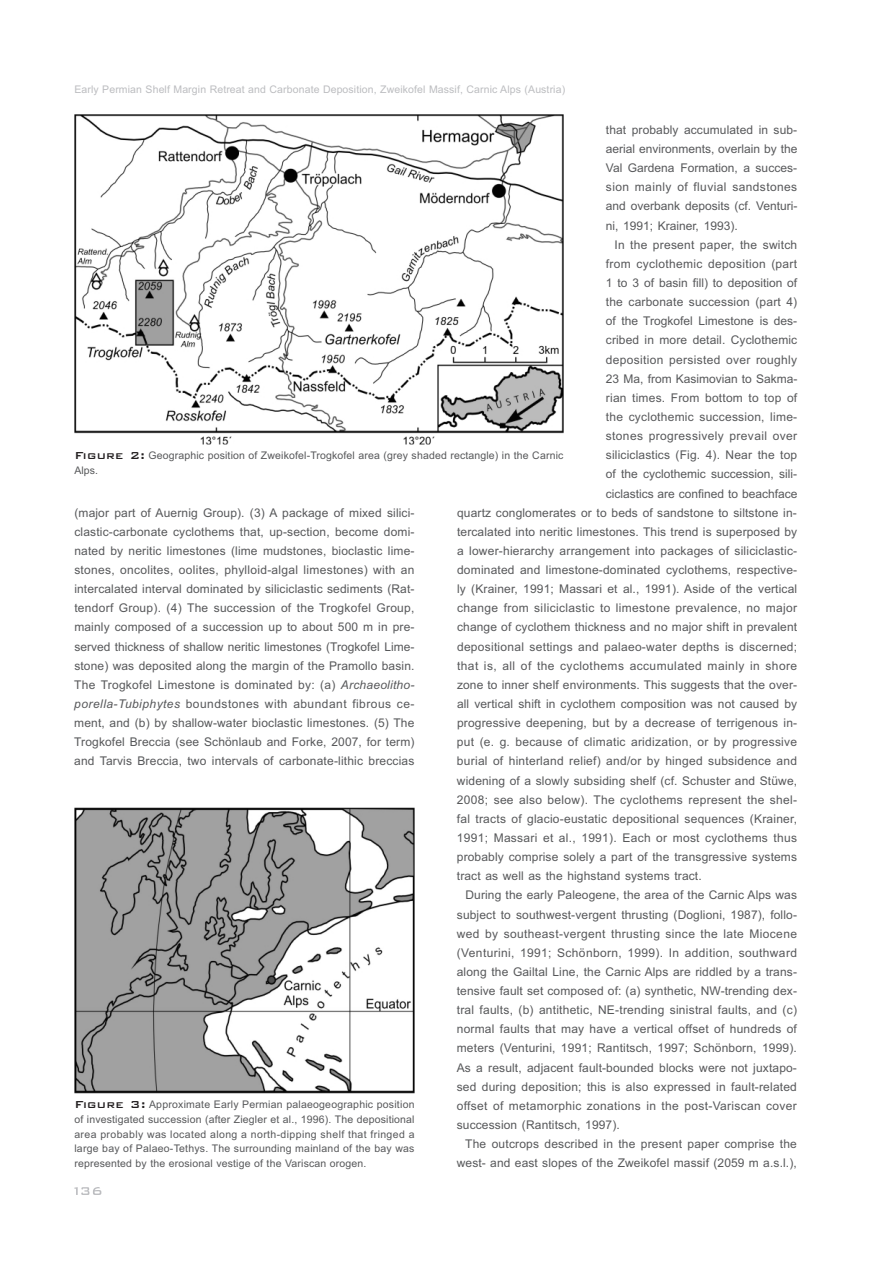
<style>
.page{position:relative;width:893px;height:1263px;background:#fff}
.page>*{position:absolute;margin:0;border:0;box-sizing:border-box;transform-origin:0 0}
.t1{font:12px/19.2px "Arial";letter-spacing:.015em;color:#57585a;text-align:justify}
.t2{font:12px "Arial";letter-spacing:.035em;color:#57585a}
.t3{font:10.5px/14.9px "Arial";letter-spacing:.015em;color:#57585a}
.t4{font:10.5px "Arial";letter-spacing:.01em;color:#bcbdc0}
.s1{font-family:"Bank Gothic BT";font-weight:500;font-size:13.5px;color:#231f20}
.s2{font-style:italic}
</style>
<div class="page">
<img style="left:74px;top:114px;width:490px;height:330px">
<img style="left:74px;top:808px;width:341px;height:285px">
<svg style="left:74px;top:1187px;width:27px;height:8px"></svg>
<p class="t4" style="left:74px;top:85px;width:492px">Early Permian Shelf Margin Retreat and Carbonate Deposition, Zweikofel Massif, Carnic Alps (Austria)</p>
<p class="t1" style="left:606px;top:121px;width:193px">that probably accumulated in sub&shy;aerial environments, overlain by the Val Gardena Formation, a succes&shy;sion mainly of fluvial sandstones and overbank deposits (cf. Venturi&shy;ni, 1991; Krainer, 1993).</p>
<p class="t1" style="left:614px;top:236px;width:184px">In the present paper, the switch</p>
<p class="t1" style="left:606px;top:255px;width:193px">from cyclothemic deposition (part</p>
<p class="t1" style="left:606px;top:274px;width:193px">1 to 3 of basin fill) to deposition of</p>
<p class="t1" style="left:606px;top:293px;width:193px">the carbonate succession (part 4)</p>
<p class="t1" style="left:606px;top:313px;width:193px">of the Trogkofel Limestone is des-</p>
<p class="t1" style="left:606px;top:332px;width:193px">cribed in more detail. Cyclothemic</p>
<p class="t1" style="left:606px;top:351px;width:193px">deposition persisted over roughly</p>
<p class="t1" style="left:606px;top:370px;width:193px">23 Ma, from Kasimovian to Sakma-</p>
<p class="t1" style="left:606px;top:389px;width:193px">rian times. From bottom to top of</p>
<p class="t1" style="left:606px;top:408px;width:193px">the cyclothemic succession, lime-</p>
<p class="t1" style="left:606px;top:427px;width:193px">stones progressively prevail over</p>
<p class="t1" style="left:606px;top:447px;width:193px">siliciclastics (Fig. 4). Near the top</p>
<p class="t1" style="left:606px;top:466px;width:193px">of the cyclothemic succession, sili-</p>
<p class="t1" style="left:606px;top:485px;width:193px">ciclastics are confined to beachface</p>
<p class="t1" style="left:457px;top:504px;width:341px">quartz conglomerates or to beds of sandstone to siltstone in-</p>
<p class="t1" style="left:457px;top:523px;width:342px">tercalated into neritic limestones. This trend is superposed by</p>
<p class="t1" style="left:457px;top:542px;width:342px">a lower-hierarchy arrangement into packages of siliciclastic-</p>
<p class="t1" style="left:457px;top:561px;width:342px">dominated and limestone-dominated cyclothems, respective-</p>
<p class="t1" style="left:457px;top:580px;width:342px">ly (Krainer, 1991; Massari et al., 1991). Aside of the vertical</p>
<p class="t1" style="left:457px;top:600px;width:342px">change from siliciclastic to limestone prevalence, no major</p>
<p class="t1" style="left:457px;top:619px;width:342px">change of cyclothem thickness and no major shift in prevalent</p>
<p class="t1" style="left:457px;top:638px;width:342px">depositional settings and palaeo-water depths is discerned;</p>
<p class="t2" style="left:457px;top:661px;width:342px">that is, all of the cyclothems accumulated mainly in shore</p>
<p class="t1" style="left:457px;top:676px;width:342px">zone to inner shelf environments. This suggests that the over-</p>
<p class="t1" style="left:457px;top:695px;width:342px">all vertical shift in cyclothem composition was not caused by</p>
<p class="t1" style="left:457px;top:714px;width:342px">progressive deepening, but by a decrease of terrigenous in-</p>
<p class="t1" style="left:457px;top:734px;width:342px">put (e. g. because of climatic aridization, or by progressive</p>
<p class="t1" style="left:457px;top:753px;width:342px">burial of hinterland relief) and/or by hinged subsidence and</p>
<p class="t1" style="left:457px;top:772px;width:342px">widening of a slowly subsiding shelf (cf. Schuster and Stüwe,</p>
<p class="t1" style="left:457px;top:791px;width:342px">2008; see also below). The cyclothems represent the shel-</p>
<p class="t1" style="left:457px;top:810px;width:342px">fal tracts of glacio-eustatic depositional sequences (Krainer,</p>
<p class="t1" style="left:457px;top:829px;width:342px">1991; Massari et al., 1991). Each or most cyclothems thus</p>
<p class="t1" style="left:457px;top:848px;width:342px">probably comprise solely a part of the transgressive systems</p>
<p class="t1" style="left:457px;top:867px;width:246px">tract as well as the highstand systems tract.</p>
<p class="t1" style="left:465px;top:887px;width:333px">During the early Paleogene, the area of the Carnic Alps was</p>
<p class="t1" style="left:457px;top:906px;width:342px">subject to southwest-vergent thrusting (Doglioni, 1987), follo-</p>
<p class="t1" style="left:457px;top:925px;width:342px">wed by southeast-vergent thrusting since the late Miocene</p>
<p class="t1" style="left:457px;top:944px;width:342px">(Venturini, 1991; Schönborn, 1999). In addition, southward</p>
<p class="t1" style="left:457px;top:963px;width:342px">along the Gailtal Line, the Carnic Alps are riddled by a trans-</p>
<p class="t1" style="left:457px;top:982px;width:342px">tensive fault set composed of: (a) synthetic, NW-trending dex-</p>
<p class="t1" style="left:457px;top:1001px;width:342px">tral faults, (b) antithetic, NE-trending sinistral faults, and (c)</p>
<p class="t1" style="left:457px;top:1021px;width:342px">normal faults that may have a vertical offset of hundreds of</p>
<p class="t1" style="left:457px;top:1040px;width:342px">meters (Venturini, 1991; Rantitsch, 1997; Schönborn, 1999).</p>
<p class="t1" style="left:457px;top:1059px;width:342px">As a result, adjacent fault-bounded blocks were not juxtapo-</p>
<p class="t1" style="left:457px;top:1078px;width:342px">sed during deposition; this is also expressed in fault-related</p>
<p class="t1" style="left:457px;top:1097px;width:342px">offset of metamorphic zonations in the post-Variscan cover</p>
<p class="t1" style="left:457px;top:1116px;width:165px">succession (Rantitsch, 1997).</p>
<p class="t1" style="left:465px;top:1135px;width:333px">The outcrops described in the present paper comprise the</p>
<p class="t1" style="left:457px;top:1154px;width:342px">west- and east slopes of the Zweikofel massif (2059 m a.s.l.),</p>
<p class="t3" style="left:74px;top:449px;width:490px"><span class="s1">Figure 2:</span> Geographic position of Zweikofel-Trogkofel area (grey shaded rectangle) in the Carnic<br>Alps.</p>
<p class="t1" style="left:74px;top:504px;width:342px">(major part of Auernig Group). (3) A package of mixed silici&shy;clastic-carbonate cyclothems that, up-section, become domi&shy;nated by neritic limestones (lime mudstones, bioclastic lime&shy;stones, oncolites, oolites, phylloid-algal limestones) with an intercalated interval dominated by siliciclastic sediments (Rat&shy;tendorf Group). (4) The succession of the Trogkofel Group, mainly composed of a succession up to about 500 m in pre&shy;served thickness of shallow neritic limestones (Trogkofel Lime&shy;stone) was deposited along the margin of the Pramollo basin.<br>The Trogkofel Limestone is dominated by: (a) <span class="s2">Archaeolitho&shy;porella-Tubiphytes</span> boundstones with abundant fibrous ce&shy;ment, and (b) by shallow-water bioclastic limestones. (5) The Trogkofel Breccia (see Schönlaub and Forke, 2007, for term) and Tarvis Breccia, two intervals of carbonate-lithic breccias</p>
<p class="t3" style="left:74px;top:1097px;width:342px;text-align:justify"><span class="s1">Figure 3:</span> Approximate Early Permian palaeogeographic position of investigated succession (after Ziegler et al., 1996). The depositional area probably was located along a north-dipping shelf that fringed a large bay of Palaeo-Tethys. The surrounding mainland of the bay was represented by the erosional vestige of the Variscan orogen.</p>
</div>
